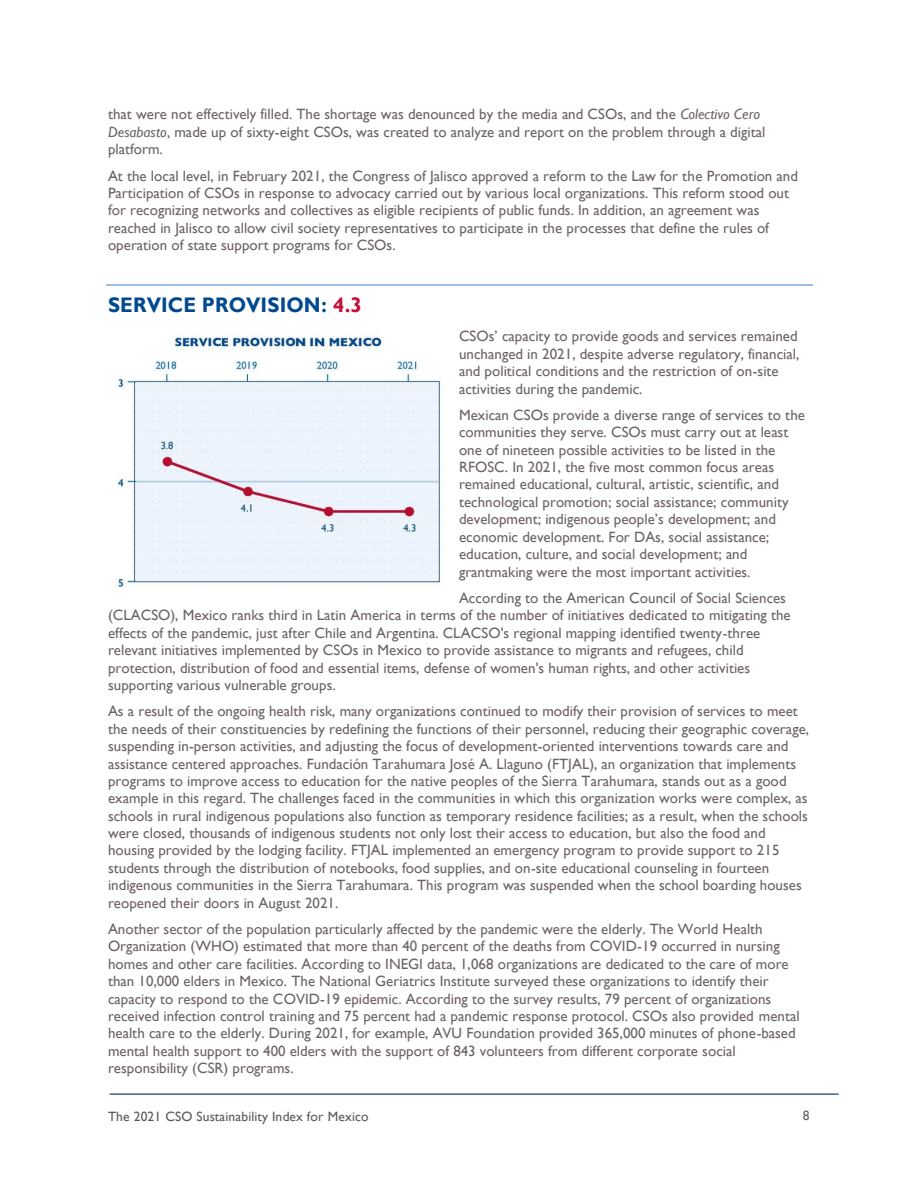
<style>
.page{position:relative;width:918px;height:1188px;background:#fff}
.page>*{position:absolute;margin:0;border:0;box-sizing:border-box;transform-origin:0 0}
.t1{font:700 21px "Gill Sans";letter-spacing:.01em;color:#004990;scale:.95 1}
.t2{font:15px/17.4px "Gill Sans";color:#6c6463}
.t3{font:13.5px "Gill Sans";letter-spacing:.01em;color:#595959}
.t4{font:13.5px "Gill Sans";color:#6c6463}
.s1{font-style:italic}
.s2{color:#c2113a}
</style>
<div class="page">
<hr style="left:110px;top:1094px;width:729px;height:1px;background:#002a6c">
<hr style="left:106px;top:284px;width:706px;height:2px;background:#9dbfe5">
<img style="left:117px;top:335px;width:324px;height:253px">
<p class="t2" style="left:108px;top:105px;width:659px">that were not effectively filled. The shortage was denounced by the media and CSOs, and the <span class="s1">Colectivo Cero<br>Desabasto</span>, made up of sixty-eight CSOs, was created to analyze and report on the problem through a digital platform.</p>
<p class="t2" style="left:108px;top:167px;width:692px">At the local level, in February 2021, the Congress of Jalisco approved a reform to the Law for the Promotion and Participation of CSOs in response to advocacy carried out by various local organizations. This reform stood out for recognizing networks and collectives as eligible recipients of public funds. In addition, an agreement was reached in Jalisco to allow civil society representatives to participate in the processes that define the rules of operation of state support programs for CSOs.</p>
<h1 class="t1" style="left:108px;top:293px;width:269px">SERVICE PROVISION: <span class="s2">4.3</span></h1>
<p class="t2" style="left:459px;top:327px;width:342px">CSOs’ capacity to provide goods and services remained unchanged in 2021, despite adverse regulatory, financial, and political conditions and the restriction of on-site activities during the pandemic.</p>
<p class="t2" style="left:459px;top:406px;width:347px">Mexican CSOs provide a diverse range of services to the communities they serve. CSOs must carry out at least one of nineteen possible activities to be listed in the RFOSC. In 2021, the five most common focus areas remained educational, cultural, artistic, scientific, and technological promotion; social assistance; community development; indigenous people’s development; and economic development. For DAs, social assistance; education, culture, and social development; and grantmaking were the most important activities.</p>
<p class="t2" style="left:108px;top:589px;width:684px;text-indent:351px">According to the American Council of Social Sciences (CLACSO), Mexico ranks third in Latin America in terms of the number of initiatives dedicated to mitigating the effects of the pandemic, just after Chile and Argentina. CLACSO's regional mapping identified twenty-three relevant initiatives implemented by CSOs in Mexico to provide assistance to migrants and refugees, child protection, distribution of food and essential items, defense of women's human rights, and other activities supporting various vulnerable groups.</p>
<p class="t2" style="left:108px;top:702px;width:703px">As a result of the ongoing health risk, many organizations continued to modify their provision of services to meet the needs of their constituencies by redefining the functions of their personnel, reducing their geographic coverage, suspending in-person activities, and adjusting the focus of development-oriented interventions towards care and assistance centered approaches. Fundación Tarahumara José A. Llaguno (FTJAL), an organization that implements programs to improve access to education for the native peoples of the Sierra Tarahumara, stands out as a good example in this regard. The challenges faced in the communities in which this organization works were complex, as schools in rural indigenous populations also function as temporary residence facilities; as a result, when the schools were closed, thousands of indigenous students not only lost their access to education, but also the food and housing provided by the lodging facility. FTJAL implemented an emergency program to provide support to 215 students through the distribution of notebooks, food supplies, and on-site educational counseling in fourteen indigenous communities in the Sierra Tarahumara. This program was suspended when the school boarding houses reopened their doors in August 2021.</p>
<p class="t2" style="left:108px;top:920px;width:693px">Another sector of the population particularly affected by the pandemic were the elderly. The World Health Organization (WHO) estimated that more than 40 percent of the deaths from COVID-19 occurred in nursing homes and other care facilities. According to INEGI data, 1,068 organizations are dedicated to the care of more than 10,000 elders in Mexico. The National Geriatrics Institute surveyed these organizations to identify their capacity to respond to the COVID-19 epidemic. According to the survey results, 79 percent of organizations received infection control training and 75 percent had a pandemic response protocol. CSOs also provided mental health care to the elderly. During 2021, for example, AVU Foundation provided 365,000 minutes of phone-based mental health support to 400 elders with the support of 843 volunteers from different corporate social responsibility (CSR) programs.</p>
<p class="t3" style="left:108px;top:1108px;width:262px">The 2021 CSO Sustainability Index for Mexico</p>
<p class="t4" style="left:803px;top:1107px;width:8px">8</p>
</div>
